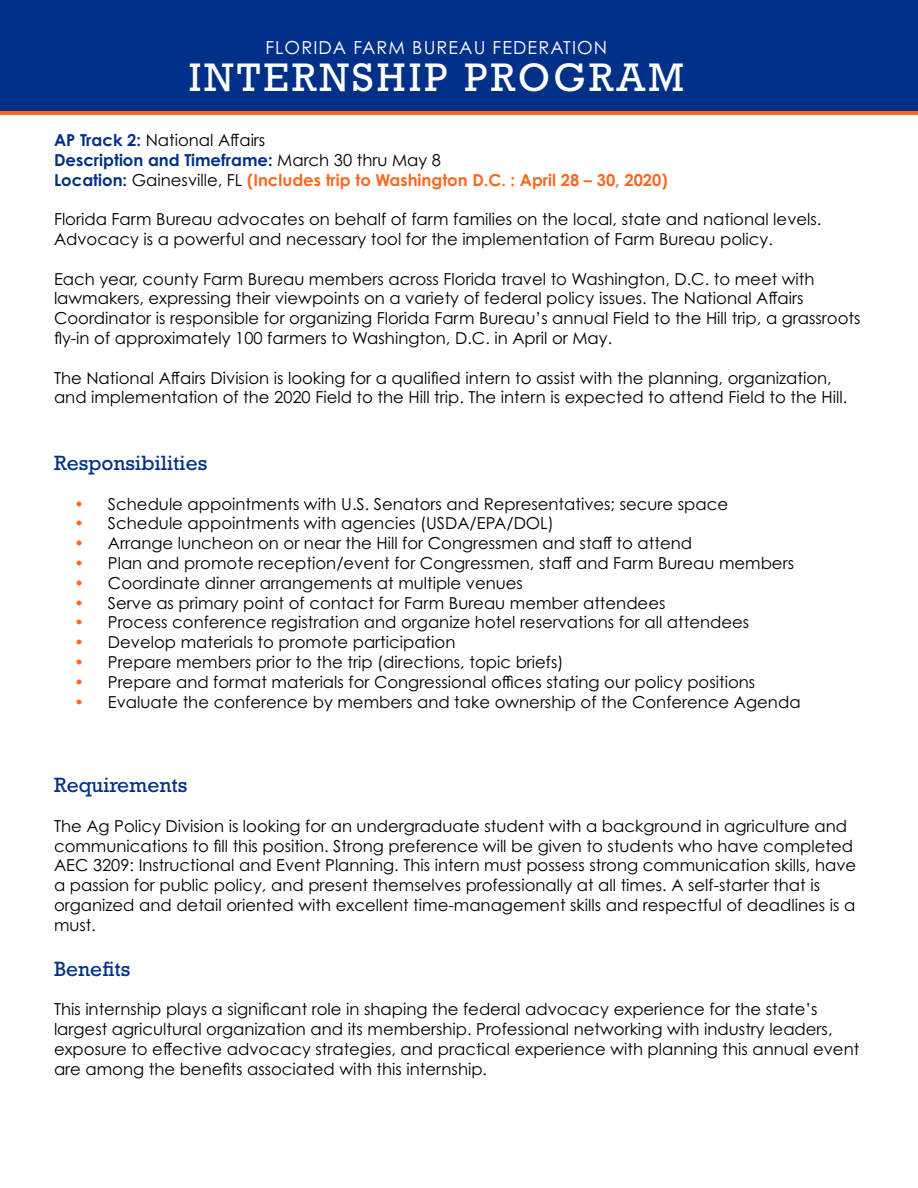
<style>
.page{position:relative;width:918px;height:1188px;background:#fff}
.page>*{position:absolute;margin:0;border:0;box-sizing:border-box;transform-origin:0 0}
.t1{font:40.5px "Rockwell Std";letter-spacing:.08em;color:#fff}
.t2{font:21px "Rockwell Std";color:#003087}
.t3{font:18px "Century Gothic Pro";letter-spacing:.06em;color:#fff}
.t4{font:16.5px/19.8px "Century Gothic Pro";color:#000}
.t5{font:700 16.5px/19.8px "Century Gothic Pro";color:#ff671f}
.s1{color:#003087}
.s2{font-weight:400;color:#000}
.s3{color:#ff671f}
</style>
<div class="page">
<svg style="left:0;top:110px;width:918px;height:4px;fill:#ff671f"></svg>
<div style="left:0;top:0;width:918px;height:110px;background:#003087"></div>
<p class="t3" style="left:265px;top:36px;width:343px">FLORIDA FARM BUREAU FEDERATION</p>
<h1 class="t1" style="left:189px;top:54px;width:497px">INTERNSHIP PROGRAM</h1>
<p class="t5" style="left:54px;top:130px;width:615px"><span class="s1">AP Track 2:</span> <span class="s2">National Affairs<br></span><span class="s1">Description and Timeframe:</span> <span class="s2">March 30 thru May 8<br></span><span class="s1">Location:</span> <span class="s2">Gainesville, FL</span> (Includes trip to Washington D.C. : April 28 – 30, 2020)</p>
<p class="t4" style="left:54px;top:209px;width:769px">Florida Farm Bureau advocates on behalf of farm families on the local, state and national levels.<br>Advocacy is a powerful and necessary tool for the implementation of Farm Bureau policy.</p>
<p class="t4" style="left:54px;top:268px;width:808px">Each year, county Farm Bureau members across Florida travel to Washington, D.C. to meet with lawmakers, expressing their viewpoints on a variety of federal policy issues. The National Affairs Coordinator is responsible for organizing Florida Farm Bureau’s annual Field to the Hill trip, a grassroots fly-in of approximately 100 farmers to Washington, D.C. in April or May.</p>
<p class="t4" style="left:54px;top:367px;width:795px">The National Affairs Division is looking for a qualified intern to assist with the planning, organization, and implementation of the 2020 Field to the Hill trip. The intern is expected to attend Field to the Hill.</p>
<p class="t2" style="left:54px;top:451px;width:155px">Responsibilities</p>
<p class="t4" style="left:74px;top:493px;width:655px"><span class="s3">•</span> Schedule appointments with U.S. Senators and Representatives; secure space</p>
<p class="t4" style="left:74px;top:513px;width:481px"><span class="s3">•</span> Schedule appointments with agencies (USDA/EPA/DOL)</p>
<p class="t4" style="left:74px;top:533px;width:619px"><span class="s3">•</span> Arrange luncheon on or near the Hill for Congressmen and staff to attend</p>
<p class="t4" style="left:74px;top:553px;width:721px"><span class="s3">•</span> Plan and promote reception/event for Congressmen, staff and Farm Bureau members</p>
<p class="t4" style="left:74px;top:573px;width:450px"><span class="s3">•</span> Coordinate dinner arrangements at multiple venues</p>
<p class="t4" style="left:74px;top:592px;width:593px"><span class="s3">•</span> Serve as primary point of contact for Farm Bureau member attendees</p>
<p class="t4" style="left:74px;top:612px;width:677px"><span class="s3">•</span> Process conference registration and organize hotel reservations for all attendees</p>
<p class="t4" style="left:74px;top:632px;width:383px"><span class="s3">•</span> Develop materials to promote participation</p>
<p class="t4" style="left:74px;top:652px;width:491px"><span class="s3">•</span> Prepare members prior to the trip (directions, topic briefs)</p>
<p class="t4" style="left:74px;top:672px;width:683px"><span class="s3">•</span> Prepare and format materials for Congressional offices stating our policy positions</p>
<p class="t4" style="left:74px;top:691px;width:728px"><span class="s3">•</span> Evaluate the conference by members and take ownership of the Conference Agenda</p>
<p class="t2" style="left:54px;top:773px;width:135px">Requirements</p>
<p class="t4" style="left:54px;top:816px;width:804px">The Ag Policy Division is looking for an undergraduate student with a background in agriculture and communications to fill this position. Strong preference will be given to students who have completed AEC 3209: Instructional and Event Planning. This intern must possess strong communication skills, have a passion for public policy, and present themselves professionally at all times. A self-starter that is organized and detail oriented with excellent time-management skills and respectful of deadlines is a must.</p>
<p class="t2" style="left:54px;top:956px;width:78px">Benefits</p>
<p class="t4" style="left:54px;top:999px;width:807px">This internship plays a significant role in shaping the federal advocacy experience for the state’s largest agricultural organization and its membership. Professional networking with industry leaders, exposure to effective advocacy strategies, and practical experience with planning this annual event are among the benefits associated with this internship.</p>
</div>
